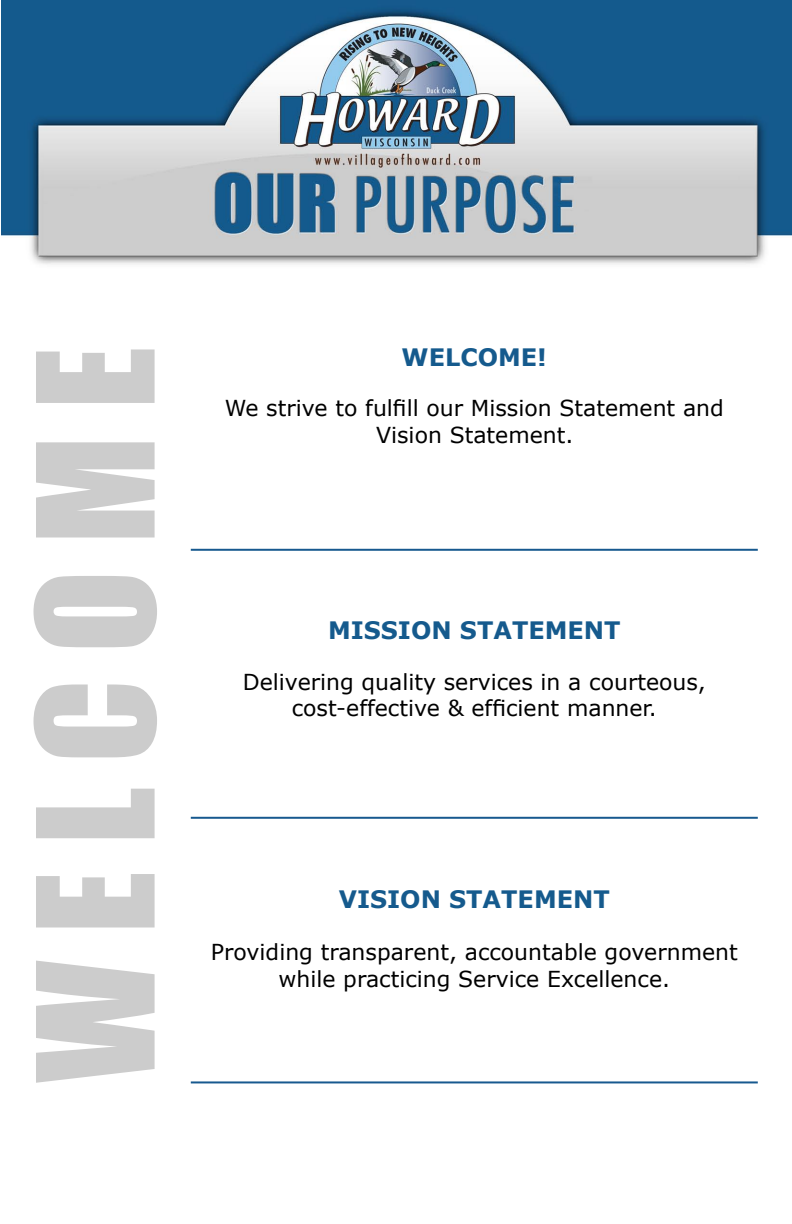
<style>
.page{position:relative;width:792px;height:1224px;background:#fff}
.page>*{position:absolute;margin:0;border:0;box-sizing:border-box;transform-origin:0 0}
.t1{font:150px "Impact";letter-spacing:.18em;color:#ccc}
.t2{font:700 24px "Verdana";color:#155a8d}
.t3{font:22px/26.4px "Verdana";color:#000;text-align:center}
</style>
<div class="page">
<img style="left:1px;top:0;width:791px;height:1084px">
<hr style="left:191px;top:549px;width:567px;height:2px;background:#17598f">
<hr style="left:191px;top:817px;width:567px;height:2px;background:#17598f">
<hr style="left:191px;top:1081px;width:567px;height:2px;background:#17598f">
<h1 class="t1" style="left:3px;top:1083px;width:738px;rotate:-90deg">WELCOME</h1>
<p class="t2" style="left:402px;top:342px;width:147px">WELCOME!</p>
<p class="t3" style="left:225px;top:394px;width:501px">We strive to fulfill our Mission Statement and<br>Vision Statement.</p>
<p class="t2" style="left:328px;top:615px;width:294px">MISSION STATEMENT</p>
<p class="t3" style="left:243px;top:668px;width:465px">Delivering quality services in a courteous, cost-effective &amp; efficient manner.</p>
<p class="t2" style="left:339px;top:884px;width:273px">VISION STATEMENT</p>
<p class="t3" style="left:211px;top:938px;width:529px">Providing transparent, accountable government while practicing Service Excellence.</p>
</div>
